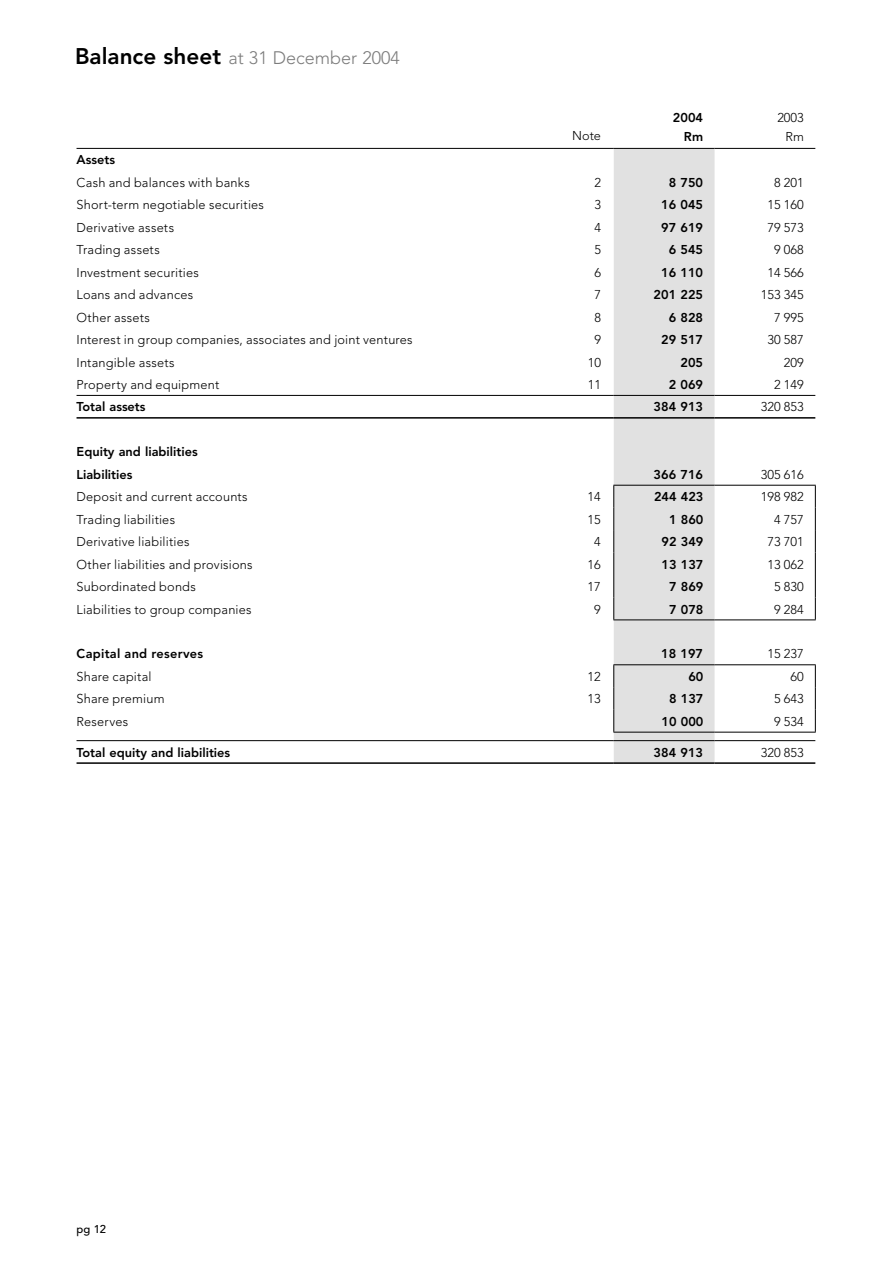
<style>
.page{position:relative;width:893px;height:1263px;background:#fff}
.page>*{position:absolute;margin:0;border:0;box-sizing:border-box;transform-origin:0 0}
.t1{font:300 18px "Avenir";color:#7c7c7c}
.t2{font:300 12.75px/18.8px "Avenir";letter-spacing:.015em;color:#000;text-align:right}
.t3{font:800 12.75px/18.8px "Avenir";color:#000;text-align:right}
.t4{font:800 12.75px "Avenir";letter-spacing:.02em;color:#000}
.t5{font:500 11.25px "Avenir";color:#000}
.s1{font-weight:800;font-size:22.5px;color:#000}
</style>
<div class="page">
<div style="left:614px;top:149px;width:101px;height:613px;background:#e1e1e1"></div>
<hr style="left:77px;top:395px;width:436px;height:1px;background:#000">
<hr style="left:513px;top:395px;width:101px;height:1px;background:#000">
<hr style="left:614px;top:395px;width:101px;height:1px;background:#000">
<hr style="left:715px;top:395px;width:100px;height:1px;background:#000">
<hr style="left:77px;top:417px;width:436px;height:2px;background:#000">
<hr style="left:513px;top:417px;width:101px;height:2px;background:#000">
<hr style="left:614px;top:417px;width:101px;height:2px;background:#000">
<hr style="left:715px;top:417px;width:100px;height:2px;background:#000">
<hr style="left:77px;top:740px;width:436px;height:1px;background:#000">
<hr style="left:513px;top:740px;width:101px;height:1px;background:#000">
<hr style="left:77px;top:762px;width:436px;height:2px;background:#000">
<hr style="left:513px;top:762px;width:101px;height:2px;background:#000">
<hr style="left:614px;top:762px;width:101px;height:2px;background:#000">
<hr style="left:715px;top:762px;width:100px;height:2px;background:#000">
<svg style="left:613px;top:665px;width:1px;height:67px"></svg>
<svg style="left:815px;top:665px;width:1px;height:67px"></svg>
<hr style="left:613px;top:732px;width:102px;height:1px;background:#000">
<hr style="left:715px;top:732px;width:101px;height:1px;background:#000">
<hr style="left:613px;top:485px;width:102px;height:1px;background:#000">
<hr style="left:715px;top:485px;width:101px;height:1px;background:#000">
<svg style="left:613px;top:486px;width:1px;height:133px"></svg>
<svg style="left:815px;top:486px;width:1px;height:133px"></svg>
<hr style="left:614px;top:740px;width:101px;height:1px;background:#000">
<hr style="left:715px;top:740px;width:100px;height:1px;background:#000">
<hr style="left:77px;top:148px;width:436px;height:1px;background:#000">
<hr style="left:513px;top:148px;width:101px;height:1px;background:#000">
<hr style="left:614px;top:148px;width:101px;height:1px;background:#000">
<hr style="left:715px;top:148px;width:100px;height:1px;background:#000">
<hr style="left:613px;top:664px;width:102px;height:1px;background:#000">
<hr style="left:715px;top:664px;width:101px;height:1px;background:#000">
<hr style="left:613px;top:619px;width:102px;height:1px;background:#000">
<hr style="left:715px;top:619px;width:101px;height:1px;background:#000">
<h1 class="t1" style="left:75px;top:47px;width:326px"><span class="s1">Balance sheet</span> at 31 December 2004</h1>
<p class="t2" style="left:572px;top:126px;width:30px">Note</p>
<p class="t3" style="left:673px;top:109px;width:32px">2004<br>Rm</p>
<p class="t2" style="left:777px;top:109px;width:28px">2003<br>Rm</p>
<p class="t3" style="left:77px;top:151px;width:40px">Assets</p>
<p class="t2" style="left:77px;top:173px;width:175px">Cash and balances with banks</p>
<p class="t2" style="left:594px;top:173px;width:8px">2</p>
<p class="t3" style="left:669px;top:173px;width:36px">8 750</p>
<p class="t2" style="left:774px;top:173px;width:31px">8 201</p>
<p class="t2" style="left:77px;top:196px;width:189px">Short-term negotiable securities</p>
<p class="t2" style="left:594px;top:196px;width:8px">3</p>
<p class="t3" style="left:661px;top:196px;width:43px">16 045</p>
<p class="t2" style="left:767px;top:196px;width:38px">15 160</p>
<p class="t2" style="left:77px;top:218px;width:99px">Derivative assets</p>
<p class="t2" style="left:594px;top:218px;width:8px">4</p>
<p class="t3" style="left:661px;top:218px;width:43px">97 619</p>
<p class="t2" style="left:767px;top:218px;width:38px">79 573</p>
<p class="t2" style="left:77px;top:241px;width:85px">Trading assets</p>
<p class="t2" style="left:594px;top:241px;width:8px">5</p>
<p class="t3" style="left:669px;top:240px;width:36px">6 545</p>
<p class="t2" style="left:774px;top:241px;width:31px">9 068</p>
<p class="t2" style="left:77px;top:263px;width:124px">Investment securities</p>
<p class="t2" style="left:594px;top:263px;width:8px">6</p>
<p class="t3" style="left:661px;top:263px;width:43px">16 110</p>
<p class="t2" style="left:767px;top:263px;width:38px">14 566</p>
<p class="t2" style="left:77px;top:285px;width:118px">Loans and advances</p>
<p class="t2" style="left:594px;top:285px;width:8px">7</p>
<p class="t3" style="left:654px;top:285px;width:51px">201 225</p>
<p class="t2" style="left:761px;top:285px;width:45px">153 345</p>
<p class="t2" style="left:77px;top:308px;width:75px">Other assets</p>
<p class="t2" style="left:594px;top:308px;width:8px">8</p>
<p class="t3" style="left:669px;top:308px;width:36px">6 828</p>
<p class="t2" style="left:774px;top:308px;width:31px">7 995</p>
<p class="t2" style="left:77px;top:330px;width:338px">Interest in group companies, associates and joint ventures</p>
<p class="t2" style="left:594px;top:330px;width:8px">9</p>
<p class="t3" style="left:661px;top:330px;width:43px">29 517</p>
<p class="t2" style="left:767px;top:330px;width:38px">30 587</p>
<p class="t2" style="left:77px;top:353px;width:100px">Intangible assets</p>
<p class="t2" style="left:588px;top:353px;width:15px">10</p>
<p class="t3" style="left:680px;top:353px;width:24px">205</p>
<p class="t2" style="left:784px;top:353px;width:21px">209</p>
<p class="t2" style="left:77px;top:375px;width:144px">Property and equipment</p>
<p class="t2" style="left:588px;top:375px;width:15px">11</p>
<p class="t3" style="left:669px;top:375px;width:36px">2 069</p>
<p class="t2" style="left:774px;top:375px;width:31px">2 149</p>
<p class="t3" style="left:77px;top:398px;width:71px">Total assets</p>
<p class="t3" style="left:654px;top:398px;width:51px">384 913</p>
<p class="t2" style="left:761px;top:398px;width:45px">320 853</p>
<p class="t3" style="left:77px;top:441px;width:123px;line-height:22.5px;text-align:left">Equity and liabilities<br>Liabilities</p>
<p class="t3" style="left:654px;top:465px;width:51px">366 716</p>
<p class="t2" style="left:761px;top:465px;width:45px">305 616</p>
<p class="t2" style="left:77px;top:487px;width:173px">Deposit and current accounts</p>
<p class="t2" style="left:587px;top:487px;width:15px">14</p>
<p class="t3" style="left:654px;top:487px;width:51px">244 423</p>
<p class="t2" style="left:761px;top:487px;width:45px">198 982</p>
<p class="t2" style="left:77px;top:510px;width:100px">Trading liabilities</p>
<p class="t2" style="left:587px;top:510px;width:15px">15</p>
<p class="t3" style="left:669px;top:510px;width:36px">1 860</p>
<p class="t2" style="left:774px;top:510px;width:31px">4 757</p>
<p class="t2" style="left:77px;top:532px;width:114px">Derivative liabilities</p>
<p class="t2" style="left:594px;top:532px;width:8px">4</p>
<p class="t3" style="left:662px;top:532px;width:43px">92 349</p>
<p class="t2" style="left:767px;top:532px;width:38px">73 701</p>
<p class="t2" style="left:77px;top:555px;width:178px">Other liabilities and provisions</p>
<p class="t2" style="left:587px;top:555px;width:15px">16</p>
<p class="t3" style="left:662px;top:555px;width:43px">13 137</p>
<p class="t2" style="left:767px;top:555px;width:38px">13 062</p>
<p class="t2" style="left:77px;top:577px;width:121px">Subordinated bonds</p>
<p class="t2" style="left:587px;top:577px;width:15px">17</p>
<p class="t3" style="left:669px;top:577px;width:36px">7 869</p>
<p class="t2" style="left:774px;top:577px;width:31px">5 830</p>
<p class="t2" style="left:77px;top:600px;width:177px">Liabilities to group companies</p>
<p class="t2" style="left:594px;top:600px;width:8px">9</p>
<p class="t3" style="left:669px;top:600px;width:36px">7 078</p>
<p class="t2" style="left:774px;top:600px;width:31px">9 284</p>
<p class="t4" style="left:77px;top:646px;width:128px">Capital and reserves</p>
<p class="t3" style="left:661px;top:645px;width:43px">18 197</p>
<p class="t2" style="left:767px;top:645px;width:38px">15 237</p>
<p class="t2" style="left:77px;top:667px;width:77px">Share capital</p>
<p class="t2" style="left:587px;top:667px;width:15px">12</p>
<p class="t3" style="left:688px;top:667px;width:17px">60</p>
<p class="t2" style="left:791px;top:667px;width:15px">60</p>
<p class="t2" style="left:77px;top:689px;width:89px">Share premium</p>
<p class="t2" style="left:587px;top:689px;width:15px">13</p>
<p class="t3" style="left:669px;top:689px;width:36px">8 137</p>
<p class="t2" style="left:774px;top:689px;width:31px">5 643</p>
<p class="t2" style="left:77px;top:712px;width:53px">Reserves</p>
<p class="t3" style="left:662px;top:712px;width:43px">10 000</p>
<p class="t2" style="left:774px;top:712px;width:31px">9 534</p>
<p class="t3" style="left:77px;top:743px;width:155px">Total equity and liabilities</p>
<p class="t3" style="left:654px;top:743px;width:51px">384 913</p>
<p class="t2" style="left:761px;top:743px;width:45px">320 853</p>
<p class="t5" style="left:77px;top:1223px;width:31px">pg 12</p>
</div>
